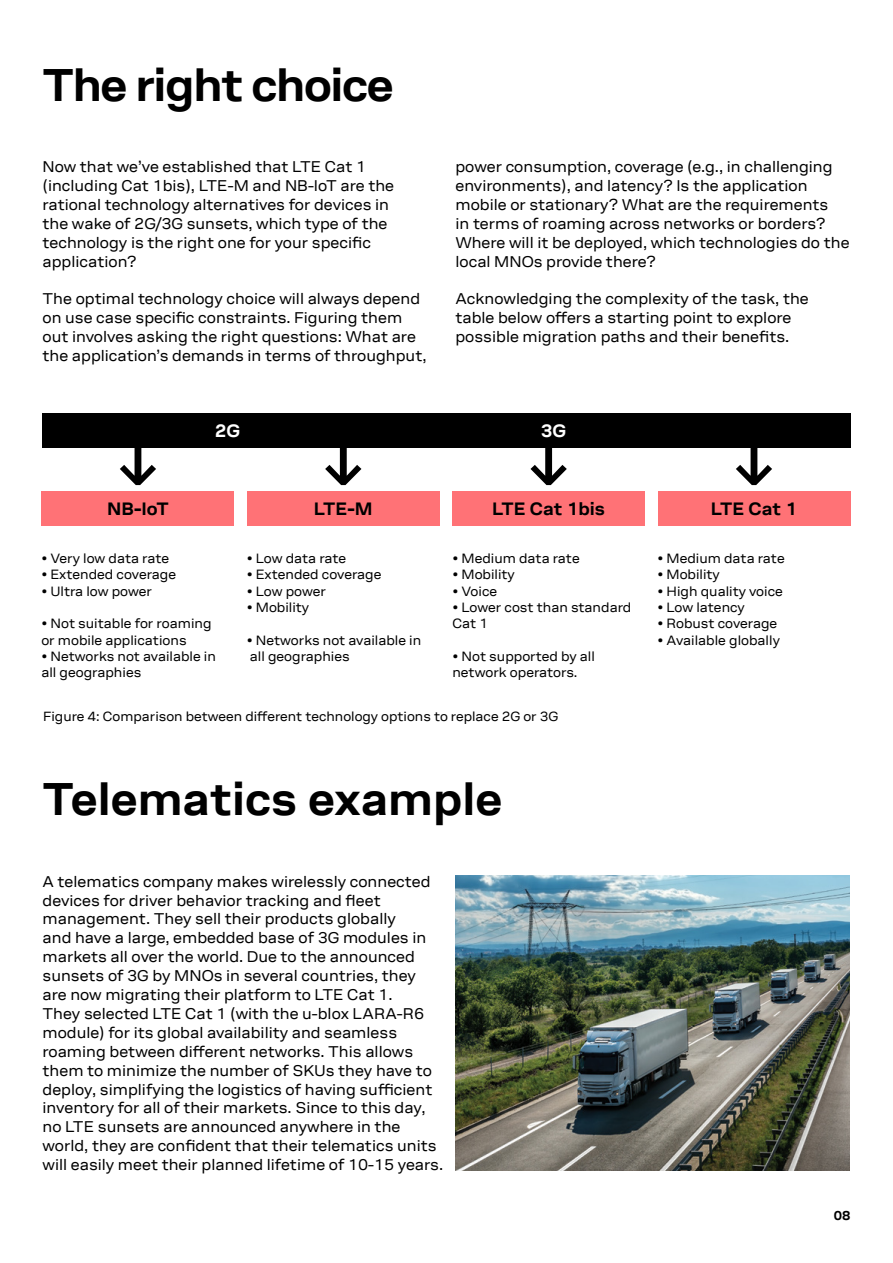
<style>
.page{position:relative;width:893px;height:1263px;background:#fff}
.page>*{position:absolute;margin:0;border:0;box-sizing:border-box;transform-origin:0 0}
.t1{font:700 46.5px "ublox";letter-spacing:-.005em;color:#000}
.t2{font:700 46.5px "ublox";letter-spacing:-.03em;color:#000}
.t3{font:700 18.15px "ublox";color:#000}
.t4{font:700 18.15px "ublox";color:#fff}
.t5{font:15.75px/18.9px "ublox";color:#000}
.t6{font:13.65px/16.4px "ublox";color:#000}
.t7{font:13.5px "ublox";color:#000}
.t8{font:700 13.05px "ublox";color:#000}
</style>
<div class="page">
<svg style="left:530px;top:447px;width:37px;height:38px"></svg>
<div style="left:452px;top:491px;width:193px;height:35px;background:#ff7276"></div>
<svg style="left:736px;top:447px;width:36px;height:38px"></svg>
<div style="left:658px;top:491px;width:192px;height:35px;background:#ff7276"></div>
<svg style="left:120px;top:447px;width:36px;height:38px"></svg>
<div style="left:42px;top:491px;width:192px;height:35px;background:#ff7276"></div>
<svg style="left:325px;top:447px;width:36px;height:38px"></svg>
<div style="left:247px;top:491px;width:193px;height:35px;background:#ff7276"></div>
<div style="left:42px;top:413px;width:808px;height:34px;background:#000"></div>
<img style="left:455px;top:875px;width:395px;height:295px">
<h1 class="t2" style="left:43px;top:59px;width:353px">The right choice</h1>
<p class="t5" style="left:43px;top:158px;width:353px">Now that we’ve established that LTE Cat 1 (including Cat 1bis), LTE-M and NB-IoT are the rational technology alternatives for devices in the wake of 2G/3G sunsets, which type of the technology is the right one for your specific application?</p>
<p class="t5" style="left:43px;top:290px;width:386px">The optimal technology choice will always depend on use case specific constraints. Figuring them out involves asking the right questions: What are the application’s demands in terms of throughput,</p>
<p class="t5" style="left:455px;top:158px;width:396px">power consumption, coverage (e.g., in challenging environments), and latency? Is the application mobile or stationary? What are the requirements<br>in terms of roaming across networks or borders?<br>Where will it be deployed, which technologies do the local MNOs provide there?</p>
<p class="t5" style="left:455px;top:290px;width:355px">Acknowledging the complexity of the task, the table below offers a starting point to explore possible migration paths and their benefits.</p>
<p class="t3" style="left:107px;top:499px;width:63px">NB-IoT</p>
<p class="t4" style="left:215px;top:420px;width:27px">2G</p>
<p class="t4" style="left:541px;top:420px;width:27px">3G</p>
<p class="t3" style="left:314px;top:499px;width:60px">LTE-M</p>
<p class="t3" style="left:492px;top:499px;width:114px">LTE Cat 1bis</p>
<p class="t6" style="left:41px;top:550px;width:129px">• Very low data rate</p>
<p class="t6" style="left:41px;top:567px;width:136px">• Extended coverage</p>
<p class="t6" style="left:41px;top:583px;width:112px">• Ultra low power</p>
<p class="t6" style="left:41px;top:616px;width:172px">• Not suitable for roaming or mobile applications</p>
<p class="t6" style="left:41px;top:648px;width:176px">• Networks not available in all geographies</p>
<p class="t6" style="left:247px;top:550px;width:101px">• Low data rate</p>
<p class="t6" style="left:247px;top:567px;width:136px">• Extended coverage</p>
<p class="t6" style="left:247px;top:583px;width:81px">• Low power</p>
<p class="t6" style="left:247px;top:599px;width:64px">• Mobility</p>
<p class="t6" style="left:247px;top:632px;width:176px">• Networks not available in all geographies</p>
<p class="t6" style="left:452px;top:550px;width:129px">• Medium data rate</p>
<p class="t6" style="left:452px;top:567px;width:64px">• Mobility</p>
<p class="t6" style="left:452px;top:583px;width:46px">• Voice</p>
<p class="t6" style="left:452px;top:599px;width:181px">• Lower cost than standard<br>Cat 1</p>
<p class="t6" style="left:452px;top:648px;width:144px">• Not supported by all network operators.</p>
<p class="t7" style="left:43px;top:709px;width:517px">Figure 4: Comparison between different technology options to replace 2G or 3G</p>
<h1 class="t1" style="left:43px;top:773px;width:461px">Telematics example</h1>
<p class="t5" style="left:43px;top:872px;width:402px">A telematics company makes wirelessly connected devices for driver behavior tracking and fleet management. They sell their products globally<br>and have a large, embedded base of 3G modules in markets all over the world. Due to the announced sunsets of 3G by MNOs in several countries, they are now migrating their platform to LTE Cat 1.<br>They selected LTE Cat 1 (with the u-blox LARA-R6 module) for its global availability and seamless roaming between different networks. This allows them to minimize the number of SKUs they have to deploy, simplifying the logistics of having sufficient inventory for all of their markets. Since to this day, no LTE sunsets are announced anywhere in the world, they are confident that their telematics units will easily meet their planned lifetime of 10-15 years.</p>
<p class="t3" style="left:711px;top:499px;width:88px">LTE Cat 1</p>
<p class="t6" style="left:657px;top:550px;width:129px">• Medium data rate</p>
<p class="t6" style="left:657px;top:567px;width:64px">• Mobility</p>
<p class="t6" style="left:657px;top:583px;width:127px">• High quality voice</p>
<p class="t6" style="left:657px;top:599px;width:89px">• Low latency</p>
<p class="t6" style="left:657px;top:616px;width:121px">• Robust coverage</p>
<p class="t6" style="left:657px;top:632px;width:124px">• Available globally</p>
<p class="t8" style="left:834px;top:1209px;width:18px">08</p>
</div>
